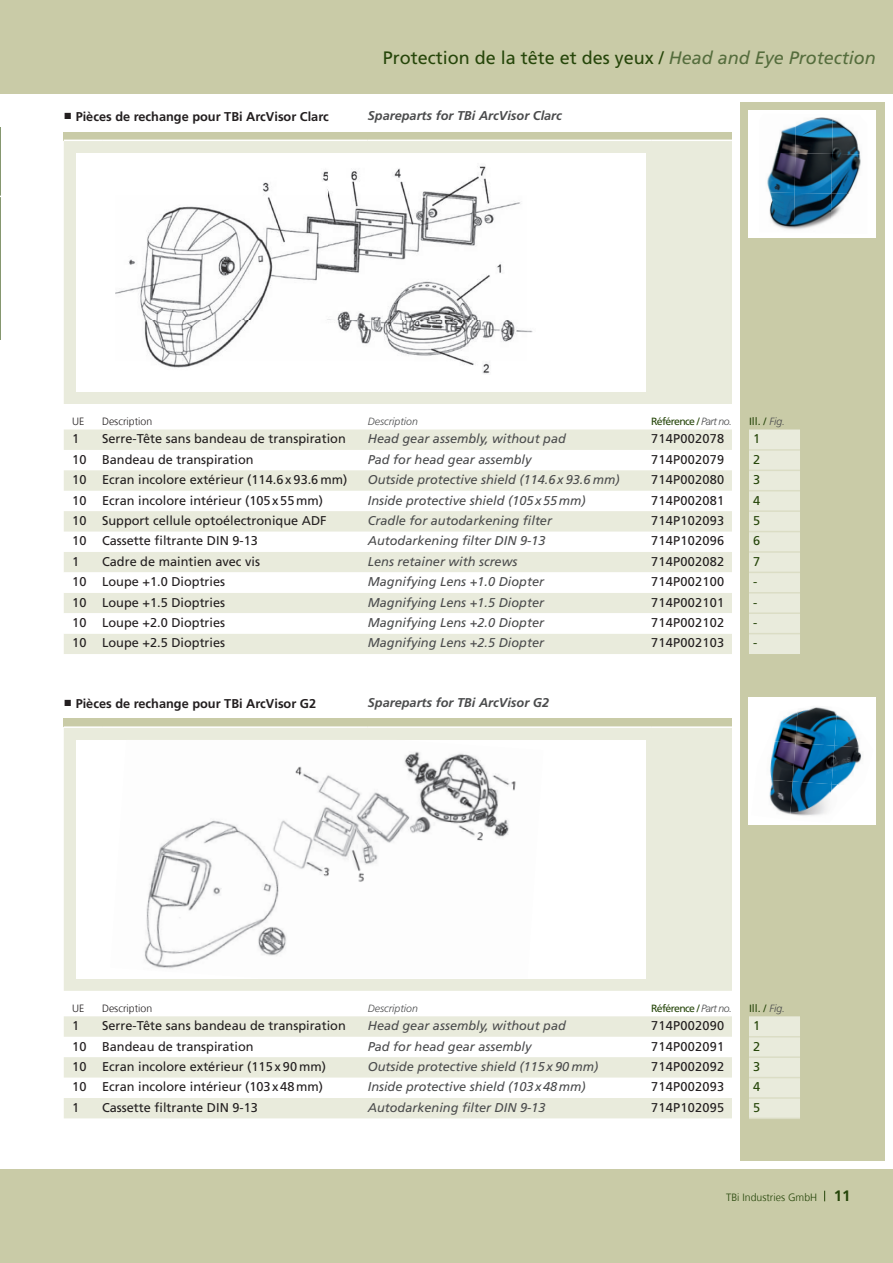
<style>
.page{position:relative;width:893px;height:1263px;background:#fff}
.page>*{position:absolute;margin:0;border:0;box-sizing:border-box;transform-origin:0 0}
.t1{font:18px "Frutiger LT Std";color:#26460a}
.t2{font:12.75px "Frutiger LT Std";color:#231f20}
.t3{font:italic 12.75px "Frutiger LT Std";color:#4b4c4d}
.t4{font:12.75px "Frutiger LT Std";letter-spacing:.02em;color:#231f20}
.t5{font:700 12.75px "Frutiger LT Std";color:#231f20}
.t6{font:italic 700 12.75px "Frutiger LT Std";color:#4b4c4d}
.t7{font:12.75px "Frutiger LT Std";color:#26460a}
.t8{font:10.5px "Frutiger LT Std";letter-spacing:-.06em;color:#26460a}
.t9{font:300 10.5px "Frutiger";color:#231f20}
.t10{font:italic 300 10.5px "Frutiger LT Std";color:#4b4c4d}
.t11{font:300 10.5px "Frutiger";color:#26460a}
.s1{font-style:italic;color:#556d3d}
.s2{font-family:"Times New Roman";font-weight:400;font-size:13.5px}
.s3{font-weight:300;font-style:italic;color:#4b4c4d}
.s4{font-weight:700;font-size:15px}
</style>
<div class="page">
<div style="left:740px;top:102px;width:144px;height:1059px;background:#c9cba7"></div>
<div style="left:0;top:1169px;width:893px;height:94px;background:#c9cba7"></div>
<div style="left:0;top:0;width:893px;height:94px;background:#c9cba7"></div>
<div style="left:748px;top:111px;width:128px;height:127px;background:#fff"></div>
<div style="left:748px;top:697px;width:128px;height:128px;background:#fff"></div>
<img style="left:774px;top:713px;width:21px;height:28px">
<img style="left:795px;top:707px;width:39px;height:36px">
<img style="left:834px;top:711px;width:25px;height:35px">
<img style="left:770px;top:741px;width:25px;height:38px">
<img style="left:793px;top:743px;width:41px;height:38px">
<img style="left:832px;top:746px;width:31px;height:38px">
<img style="left:769px;top:779px;width:24px;height:36px">
<img style="left:790px;top:781px;width:42px;height:35px">
<img style="left:829px;top:784px;width:11px;height:32px">
<img style="left:776px;top:117px;width:84px;height:36px">
<img style="left:767px;top:153px;width:94px;height:41px">
<img style="left:767px;top:192px;width:64px;height:38px">
<img style="left:831px;top:194px;width:17px;height:25px">
<div style="left:64px;top:132px;width:668px;height:8px;background:#c9cba7"></div>
<svg style="left:64px;top:141px;width:668px;height:513px;fill:#e9ebdc"></svg>
<div style="left:749px;top:429px;width:51px;height:225px;background:#e9ebdc"></div>
<svg style="left:64px;top:572px;width:668px;height:62px"></svg>
<hr style="left:749px;top:449px;width:51px;height:2px;background:#dbddc5">
<hr style="left:749px;top:470px;width:51px;height:1px;background:#dbddc5">
<hr style="left:749px;top:490px;width:51px;height:1px;background:#dbddc5">
<hr style="left:749px;top:531px;width:51px;height:1px;background:#dbddc5">
<hr style="left:749px;top:551px;width:51px;height:2px;background:#dbddc5">
<hr style="left:749px;top:572px;width:51px;height:1px;background:#dbddc5">
<hr style="left:749px;top:612px;width:51px;height:2px;background:#dbddc5">
<hr style="left:749px;top:633px;width:51px;height:1px;background:#dbddc5">
<hr style="left:749px;top:510px;width:51px;height:2px;background:#dbddc5">
<hr style="left:749px;top:592px;width:51px;height:1px;background:#dbddc5">
<div style="left:64px;top:719px;width:668px;height:8px;background:#c9cba7"></div>
<div style="left:64px;top:728px;width:668px;height:263px;background:#e9ebdc"></div>
<svg style="left:64px;top:1016px;width:736px;height:102px;fill:#e9ebdc"></svg>
<hr style="left:749px;top:1036px;width:51px;height:1px;background:#dbddc5">
<hr style="left:749px;top:1056px;width:51px;height:2px;background:#dbddc5">
<hr style="left:749px;top:1077px;width:51px;height:1px;background:#dbddc5">
<hr style="left:749px;top:1118px;width:51px;height:1px;background:#dbddc5">
<hr style="left:64px;top:726px;width:38px;height:2px;background:#fff">
<hr style="left:102px;top:726px;width:266px;height:2px;background:#fff">
<hr style="left:368px;top:726px;width:283px;height:2px;background:#fff">
<hr style="left:651px;top:726px;width:81px;height:2px;background:#fff">
<hr style="left:749px;top:1097px;width:51px;height:2px;background:#dbddc5">
<div style="left:77px;top:153px;width:569px;height:238px;background:#fff"></div>
<div style="left:77px;top:740px;width:569px;height:238px;background:#fff"></div>
<img style="left:144px;top:751px;width:372px;height:218px">
<img style="left:115px;top:166px;width:418px;height:208px">
<h1 class="t1" style="left:383px;top:47px;width:495px">Protection de la tête et des yeux / <span class="s1">Head and Eye Protection</span></h1>
<p class="t5" style="left:64px;top:109px;width:266px"><span class="s2">■</span> Pièces de rechange pour TBi ArcVisor Clarc</p>
<p class="t6" style="left:368px;top:108px;width:196px">Spareparts for TBi ArcVisor Clarc</p>
<p class="t9" style="left:72px;top:416px;width:13px">UE</p>
<p class="t9" style="left:102px;top:416px;width:52px">Description</p>
<p class="t10" style="left:368px;top:416px;width:52px">Description</p>
<p class="t8" style="left:651px;top:415px;width:82px">Référence / <span class="s3">Part no.</span></p>
<p class="t8" style="left:749px;top:415px;width:38px">Ill. / <span class="s3">Fig.</span></p>
<p class="t2" style="left:72px;top:431px;width:9px">1</p>
<p class="t2" style="left:102px;top:431px;width:245px">Serre-Tête sans bandeau de transpiration</p>
<p class="t3" style="left:368px;top:431px;width:200px">Head gear assembly, without pad</p>
<p class="t4" style="left:651px;top:431px;width:75px">714P002078</p>
<p class="t7" style="left:753px;top:431px;width:9px">1</p>
<p class="t2" style="left:72px;top:452px;width:183px">10 Bandeau de transpiration</p>
<p class="t3" style="left:368px;top:452px;width:165px">Pad for head gear assembly</p>
<p class="t4" style="left:651px;top:452px;width:75px">714P002079</p>
<p class="t7" style="left:753px;top:452px;width:9px">2</p>
<p class="t2" style="left:72px;top:472px;width:277px">10 Ecran incolore extérieur (114.6 x 93.6 mm)</p>
<p class="t3" style="left:368px;top:472px;width:253px">Outside protective shield (114.6 x 93.6 mm)</p>
<p class="t4" style="left:651px;top:472px;width:75px">714P002080</p>
<p class="t7" style="left:753px;top:472px;width:9px">3</p>
<p class="t2" style="left:72px;top:493px;width:252px">10 Ecran incolore intérieur (105 x 55 mm)</p>
<p class="t3" style="left:368px;top:493px;width:220px">Inside protective shield (105 x 55 mm)</p>
<p class="t4" style="left:651px;top:493px;width:75px">714P002081</p>
<p class="t7" style="left:753px;top:493px;width:9px">4</p>
<p class="t2" style="left:72px;top:513px;width:256px">10 Support cellule optoélectronique ADF</p>
<p class="t3" style="left:368px;top:513px;width:186px">Cradle for autodarkening filter</p>
<p class="t4" style="left:651px;top:513px;width:75px">714P102093</p>
<p class="t7" style="left:753px;top:513px;width:9px">5</p>
<p class="t2" style="left:72px;top:533px;width:187px">10 Cassette filtrante DIN 9-13</p>
<p class="t3" style="left:368px;top:533px;width:179px">Autodarkening filter DIN 9-13</p>
<p class="t4" style="left:651px;top:533px;width:75px">714P102096</p>
<p class="t7" style="left:753px;top:533px;width:9px">6</p>
<p class="t2" style="left:72px;top:554px;width:9px">1</p>
<p class="t2" style="left:102px;top:554px;width:160px">Cadre de maintien avec vis</p>
<p class="t3" style="left:368px;top:554px;width:151px">Lens retainer with screws</p>
<p class="t4" style="left:651px;top:554px;width:75px">714P002082</p>
<p class="t7" style="left:753px;top:554px;width:9px">7</p>
<p class="t2" style="left:72px;top:574px;width:154px">10 Loupe +1.0 Dioptries</p>
<p class="t3" style="left:368px;top:574px;width:178px">Magnifying Lens +1.0 Diopter</p>
<p class="t4" style="left:651px;top:574px;width:75px">714P002100</p>
<p class="t7" style="left:753px;top:574px;width:6px">-</p>
<p class="t2" style="left:72px;top:595px;width:154px">10 Loupe +1.5 Dioptries</p>
<p class="t3" style="left:368px;top:595px;width:178px">Magnifying Lens +1.5 Diopter</p>
<p class="t4" style="left:651px;top:595px;width:75px">714P002101</p>
<p class="t7" style="left:753px;top:595px;width:6px">-</p>
<p class="t2" style="left:72px;top:615px;width:154px">10 Loupe +2.0 Dioptries</p>
<p class="t3" style="left:368px;top:615px;width:178px">Magnifying Lens +2.0 Diopter</p>
<p class="t4" style="left:651px;top:615px;width:75px">714P002102</p>
<p class="t7" style="left:753px;top:615px;width:6px">-</p>
<p class="t2" style="left:72px;top:635px;width:154px">10 Loupe +2.5 Dioptries</p>
<p class="t3" style="left:368px;top:636px;width:178px">Magnifying Lens +2.5 Diopter</p>
<p class="t4" style="left:651px;top:635px;width:75px">714P002103</p>
<p class="t7" style="left:753px;top:635px;width:6px">-</p>
<p class="t5" style="left:64px;top:696px;width:254px"><span class="s2">■</span> Pièces de rechange pour TBi ArcVisor G2</p>
<p class="t6" style="left:368px;top:695px;width:183px">Spareparts for TBi ArcVisor G2</p>
<p class="t9" style="left:72px;top:1002px;width:13px">UE</p>
<p class="t9" style="left:102px;top:1002px;width:52px">Description</p>
<p class="t10" style="left:368px;top:1002px;width:52px">Description</p>
<p class="t8" style="left:651px;top:1002px;width:82px">Référence / <span class="s3">Part no.</span></p>
<p class="t8" style="left:749px;top:1002px;width:38px">Ill. / <span class="s3">Fig.</span></p>
<p class="t2" style="left:72px;top:1018px;width:9px">1</p>
<p class="t2" style="left:102px;top:1018px;width:245px">Serre-Tête sans bandeau de transpiration</p>
<p class="t3" style="left:368px;top:1018px;width:200px">Head gear assembly, without pad</p>
<p class="t4" style="left:651px;top:1018px;width:75px">714P002090</p>
<p class="t7" style="left:753px;top:1018px;width:9px">1</p>
<p class="t2" style="left:72px;top:1039px;width:183px">10 Bandeau de transpiration</p>
<p class="t3" style="left:368px;top:1039px;width:165px">Pad for head gear assembly</p>
<p class="t4" style="left:651px;top:1039px;width:75px">714P002091</p>
<p class="t7" style="left:753px;top:1039px;width:9px">2</p>
<p class="t2" style="left:72px;top:1059px;width:255px">10 Ecran incolore extérieur (115 x 90 mm)</p>
<p class="t3" style="left:368px;top:1059px;width:232px">Outside protective shield (115 x 90 mm)</p>
<p class="t4" style="left:651px;top:1059px;width:75px">714P002092</p>
<p class="t7" style="left:753px;top:1059px;width:9px">3</p>
<p class="t2" style="left:72px;top:1079px;width:252px">10 Ecran incolore intérieur (103 x 48 mm)</p>
<p class="t3" style="left:368px;top:1079px;width:220px">Inside protective shield (103 x 48 mm)</p>
<p class="t4" style="left:651px;top:1079px;width:75px">714P002093</p>
<p class="t7" style="left:753px;top:1079px;width:9px">4</p>
<p class="t2" style="left:72px;top:1100px;width:9px">1</p>
<p class="t2" style="left:102px;top:1100px;width:157px">Cassette filtrante DIN 9-13</p>
<p class="t3" style="left:368px;top:1100px;width:179px">Autodarkening filter DIN 9-13</p>
<p class="t4" style="left:651px;top:1100px;width:75px">714P102095</p>
<p class="t7" style="left:753px;top:1100px;width:9px">5</p>
<p class="t11" style="left:726px;top:1192px;width:126px">TBi Industries GmbH <span class="s4">11</span></p>
</div>
